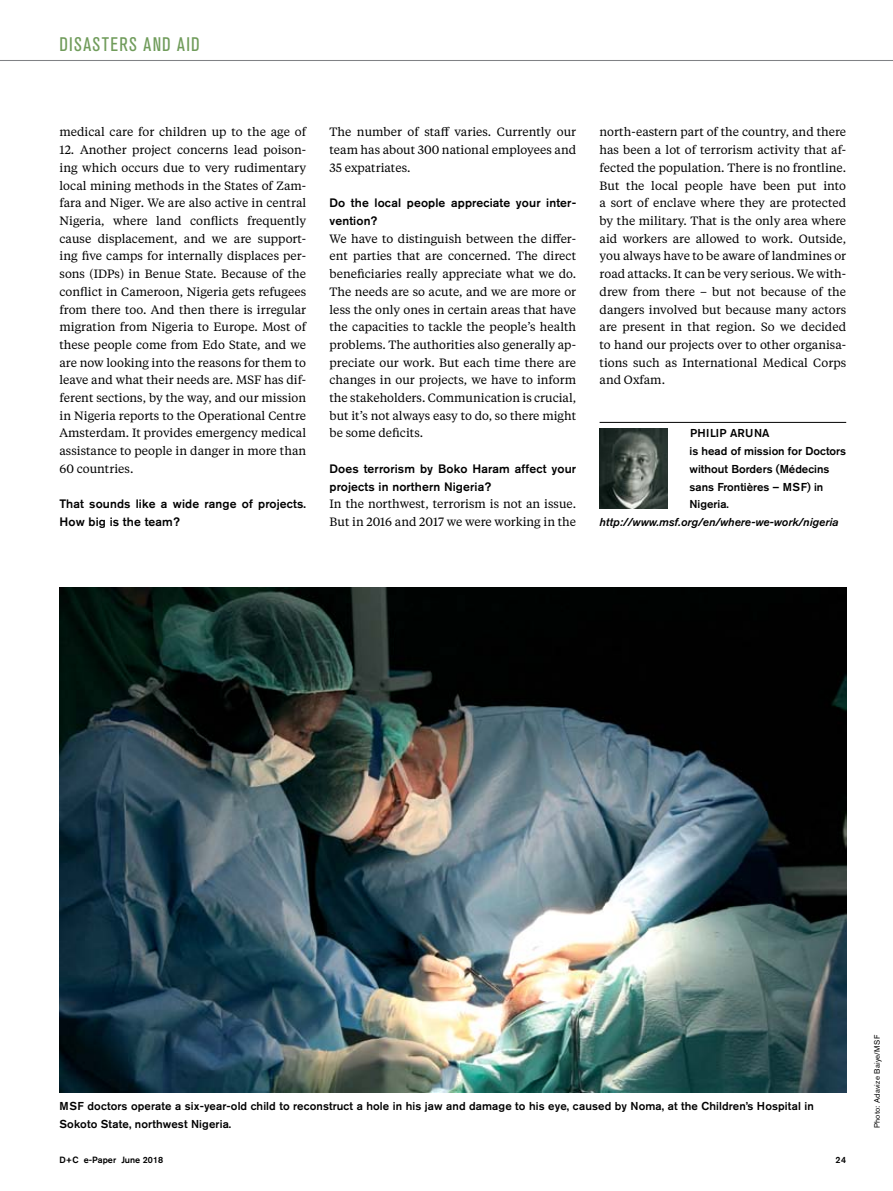
<style>
.page{position:relative;width:893px;height:1191px;background:#fff}
.page>*{position:absolute;margin:0;border:0;box-sizing:border-box;transform-origin:0 0}
.t1{font:condensed 19.5px "Akzidenz Grotesk BE";letter-spacing:.07em;color:#709c5b}
.t2{font:500 12.15px/17.7px "Akzidenz Grotesk BE";letter-spacing:.01em;color:#000}
.t3{font:12px/17.7px "Tiempos Text";color:#000;text-align:justify}
.t4{font:500 11.4px/17.7px "Akzidenz Grotesk BE";letter-spacing:.01em;color:#000}
.t5{font:italic 500 11.4px "Akzidenz Grotesk BE";color:#000}
.t6{font:500 9px "Akzidenz Grotesk BE";color:#000}
.t7{font:7.8px "Akzidenz Grotesk BE";letter-spacing:.02em;color:#000}
</style>
<div class="page">
<hr style="left:0;top:60px;width:893px;height:1px;background:#808285">
<hr style="left:600px;top:422px;width:246px;height:1px;background:#000">
<img style="left:600px;top:428px;width:67px;height:80px">
<img style="left:60px;top:588px;width:786px;height:504px">
<h1 class="t1" style="left:60px;top:33px;width:140px">DISASTERS AND AID</h1>
<p class="t3" style="left:60px;top:123px;width:248px">medical care for children up to the age of</p>
<p class="t3" style="left:60px;top:140px;width:248px">12. Another project concerns lead poison&shy;ing which occurs due to very rudimentary local mining methods in the States of Zam&shy;fara and Niger. We are also active in central Nigeria, where land conflicts frequently cause displacement, and we are support&shy;ing five camps for internally displaces per&shy;sons (IDPs) in Benue State. Because of the conflict in Cameroon, Nigeria gets refugees from there too. And then there is irregular migration from Nigeria to Europe. Most of these people come from Edo State, and we are now looking into the reasons for them to leave and what their needs are. MSF has dif&shy;ferent sections, by the way, and our mission in Nigeria reports to the Operational Centre Amsterdam. It provides emergency medical assistance to people in danger in more than 60 countries.</p>
<p class="t2" style="left:60px;top:495px;width:248px">That sounds like a wide range of projects.<br>How big is the team?</p>
<p class="t3" style="left:330px;top:123px;width:248px">The number of staff varies. Currently our team has about 300 national employees and 35 expatriates.</p>
<p class="t2" style="left:330px;top:194px;width:248px">Do the local people appreciate your inter&shy;vention?</p>
<p class="t3" style="left:330px;top:229px;width:248px">We have to distinguish between the differ&shy;ent parties that are concerned. The direct beneficiaries really appreciate what we do.<br>The needs are so acute, and we are more or less the only ones in certain areas that have the capacities to tackle the people’s health problems. The authorities also generally ap&shy;preciate our work. But each time there are changes in our projects, we have to inform the stakeholders. Communication is crucial, but it’s not always easy to do, so there might be some deficits.</p>
<p class="t2" style="left:330px;top:459px;width:248px">Does terrorism by Boko Haram affect your projects in northern Nigeria?</p>
<p class="t3" style="left:330px;top:494px;width:248px">In the northwest, terrorism is not an issue.<br>But in 2016 and 2017 we were working in the</p>
<p class="t3" style="left:600px;top:123px;width:248px">north-eastern part of the country, and there has been a lot of terrorism activity that af&shy;fected the population. There is no frontline.<br>But the local people have been put into a sort of enclave where they are protected by the military. That is the only area where aid workers are allowed to work. Outside, you always have to be aware of landmines or road attacks. It can be very serious. We with&shy;drew from there – but not because of the dangers involved but because many actors are present in that region. So we decided to hand our projects over to other organisa&shy;tions such as International Medical Corps and Oxfam.</p>
<p class="t4" style="left:690px;top:424px;width:14px">Philip</p>
<p class="t4" style="left:730px;top:424px;width:33px">Aruna</p>
<p class="t4" style="left:690px;top:442px;width:158px">is head of mission for Doctors</p>
<p class="t4" style="left:690px;top:460px;width:141px">without Borders (Médecins</p>
<p class="t4" style="left:690px;top:477px;width:135px">sans Frontières – MSF) in</p>
<p class="t4" style="left:690px;top:495px;width:41px">Nigeria.</p>
<p class="t5" style="left:600px;top:515px;width:241px">http://www.msf.org/en/where-we-work/nigeria</p>
<p class="t4" style="left:60px;top:1097px;width:756px">MSF doctors operate a six-year-old child to reconstruct a hole in his jaw and damage to his eye, caused by Noma, at the Children’s Hospital in<br>Sokoto State, northwest Nigeria.</p>
<p class="t6" style="left:60px;top:1154px;width:105px">D+C e-Paper June 2018</p>
<p class="t6" style="left:835px;top:1154px;width:12px">24</p>
<p class="t7" style="left:872px;top:1128px;width:94px;rotate:-90deg">Photo: Adavize Baiye/MSF</p>
</div>
